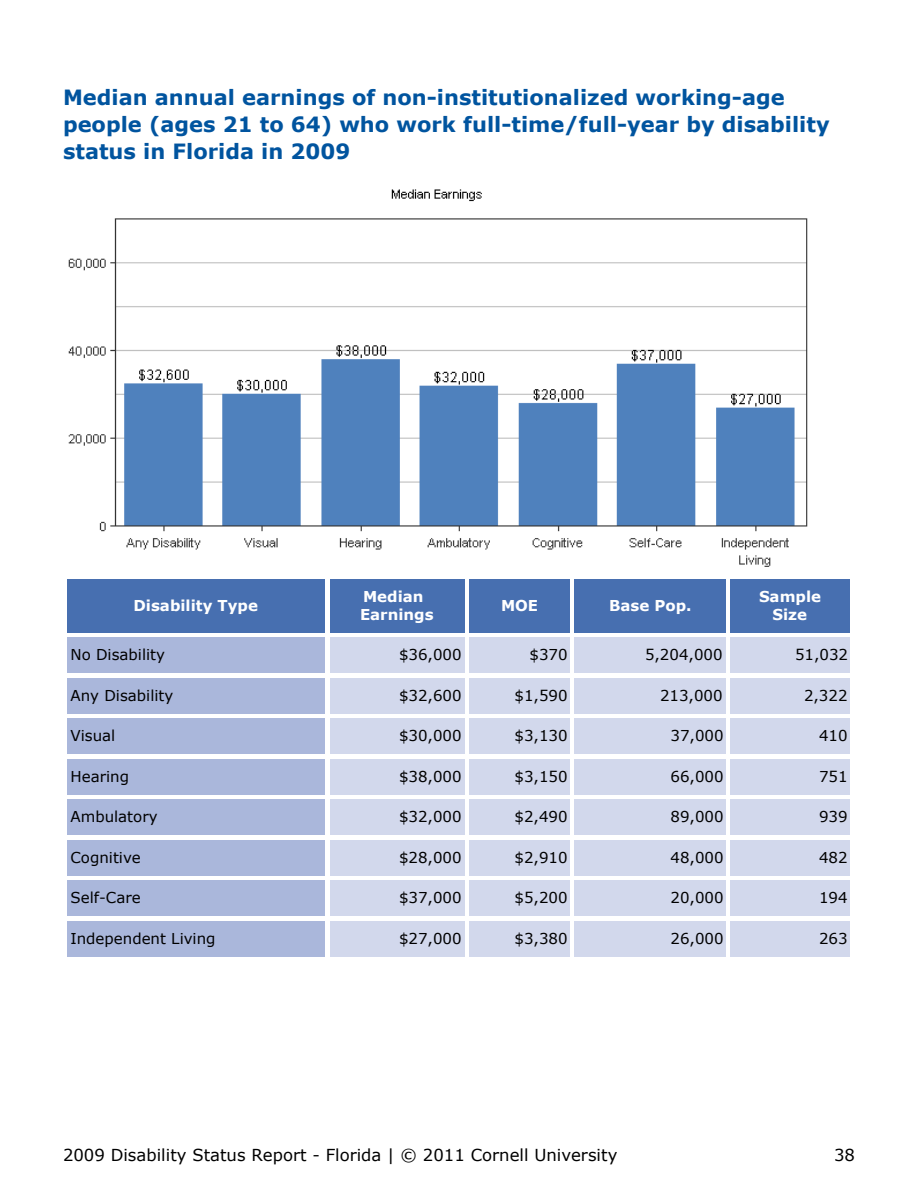
<style>
.page{position:relative;width:918px;height:1188px;background:#fff}
.page>*{position:absolute;margin:0;border:0;box-sizing:border-box;transform-origin:0 0}
.t1{font:700 21px/27px "Verdana";color:#00549f}
.t2{font:16.5px "Verdana";color:#000}
.t3{font:15px "Verdana";color:#000}
.t4{font:700 15px/18px "Verdana";color:#fff}
</style>
<div class="page">
<img style="left:68px;top:189px;width:740px;height:378px">
<div style="left:68px;top:579px;width:258px;height:54px;background:#476fb0"></div>
<div style="left:330px;top:579px;width:135px;height:54px;background:#476fb0"></div>
<div style="left:470px;top:579px;width:100px;height:54px;background:#476fb0"></div>
<div style="left:574px;top:579px;width:152px;height:54px;background:#476fb0"></div>
<div style="left:730px;top:579px;width:120px;height:54px;background:#476fb0"></div>
<div style="left:68px;top:638px;width:258px;height:36px;background:#aab7db"></div>
<div style="left:330px;top:638px;width:135px;height:36px;background:#d2d8ec"></div>
<div style="left:470px;top:638px;width:100px;height:36px;background:#d2d8ec"></div>
<div style="left:574px;top:638px;width:152px;height:36px;background:#d2d8ec"></div>
<div style="left:730px;top:638px;width:120px;height:36px;background:#d2d8ec"></div>
<div style="left:68px;top:678px;width:258px;height:36px;background:#aab7db"></div>
<div style="left:330px;top:678px;width:135px;height:36px;background:#d2d8ec"></div>
<div style="left:470px;top:678px;width:100px;height:36px;background:#d2d8ec"></div>
<div style="left:574px;top:678px;width:152px;height:36px;background:#d2d8ec"></div>
<div style="left:730px;top:678px;width:120px;height:36px;background:#d2d8ec"></div>
<div style="left:68px;top:718px;width:258px;height:36px;background:#aab7db"></div>
<div style="left:330px;top:718px;width:135px;height:36px;background:#d2d8ec"></div>
<div style="left:470px;top:718px;width:100px;height:36px;background:#d2d8ec"></div>
<div style="left:574px;top:718px;width:152px;height:36px;background:#d2d8ec"></div>
<div style="left:730px;top:718px;width:120px;height:36px;background:#d2d8ec"></div>
<div style="left:68px;top:759px;width:258px;height:36px;background:#aab7db"></div>
<div style="left:330px;top:759px;width:135px;height:36px;background:#d2d8ec"></div>
<div style="left:470px;top:759px;width:100px;height:36px;background:#d2d8ec"></div>
<div style="left:574px;top:759px;width:152px;height:36px;background:#d2d8ec"></div>
<div style="left:730px;top:759px;width:120px;height:36px;background:#d2d8ec"></div>
<div style="left:68px;top:800px;width:258px;height:36px;background:#aab7db"></div>
<div style="left:330px;top:800px;width:135px;height:36px;background:#d2d8ec"></div>
<div style="left:470px;top:800px;width:100px;height:36px;background:#d2d8ec"></div>
<div style="left:574px;top:800px;width:152px;height:36px;background:#d2d8ec"></div>
<div style="left:730px;top:800px;width:120px;height:36px;background:#d2d8ec"></div>
<div style="left:68px;top:840px;width:258px;height:36px;background:#aab7db"></div>
<div style="left:330px;top:840px;width:135px;height:36px;background:#d2d8ec"></div>
<div style="left:470px;top:840px;width:100px;height:36px;background:#d2d8ec"></div>
<div style="left:574px;top:840px;width:152px;height:36px;background:#d2d8ec"></div>
<div style="left:730px;top:840px;width:120px;height:36px;background:#d2d8ec"></div>
<div style="left:68px;top:880px;width:258px;height:36px;background:#aab7db"></div>
<div style="left:330px;top:880px;width:135px;height:36px;background:#d2d8ec"></div>
<div style="left:470px;top:880px;width:100px;height:36px;background:#d2d8ec"></div>
<div style="left:574px;top:880px;width:152px;height:36px;background:#d2d8ec"></div>
<div style="left:730px;top:880px;width:120px;height:36px;background:#d2d8ec"></div>
<div style="left:68px;top:921px;width:258px;height:36px;background:#aab7db"></div>
<div style="left:330px;top:921px;width:135px;height:36px;background:#d2d8ec"></div>
<div style="left:470px;top:921px;width:100px;height:36px;background:#d2d8ec"></div>
<div style="left:574px;top:921px;width:152px;height:36px;background:#d2d8ec"></div>
<div style="left:730px;top:921px;width:120px;height:36px;background:#d2d8ec"></div>
<h1 class="t1" style="left:63px;top:86px;width:768px">Median annual earnings of non-institutionalized working-age people (ages 21 to 64) who work full-time/full-year by disability status in Florida in 2009</h1>
<p class="t4" style="left:134px;top:597px;width:126px">Disability Type</p>
<p class="t4" style="left:360px;top:588px;width:75px">Median<br>Earnings</p>
<p class="t4" style="left:501px;top:597px;width:39px">MOE</p>
<p class="t4" style="left:609px;top:597px;width:84px">Base Pop.</p>
<p class="t4" style="left:759px;top:588px;width:64px;text-align:center">Sample<br>Size</p>
<p class="t3" style="left:70px;top:649px;width:96px">No Disability</p>
<p class="t3" style="left:399px;top:649px;width:64px">$36,000</p>
<p class="t3" style="left:530px;top:649px;width:40px">$370</p>
<p class="t3" style="left:645px;top:649px;width:79px">5,204,000</p>
<p class="t3" style="left:795px;top:649px;width:55px">51,032</p>
<p class="t3" style="left:70px;top:689px;width:104px">Any Disability</p>
<p class="t3" style="left:399px;top:689px;width:64px">$32,600</p>
<p class="t3" style="left:514px;top:689px;width:55px">$1,590</p>
<p class="t3" style="left:660px;top:689px;width:64px">213,000</p>
<p class="t3" style="left:804px;top:689px;width:45px">2,322</p>
<p class="t3" style="left:70px;top:730px;width:46px">Visual</p>
<p class="t3" style="left:399px;top:730px;width:64px">$30,000</p>
<p class="t3" style="left:514px;top:730px;width:55px">$3,130</p>
<p class="t3" style="left:670px;top:730px;width:55px">37,000</p>
<p class="t3" style="left:819px;top:730px;width:30px">410</p>
<p class="t3" style="left:70px;top:770px;width:60px">Hearing</p>
<p class="t3" style="left:399px;top:770px;width:64px">$38,000</p>
<p class="t3" style="left:514px;top:770px;width:55px">$3,150</p>
<p class="t3" style="left:670px;top:770px;width:55px">66,000</p>
<p class="t3" style="left:819px;top:770px;width:30px">751</p>
<p class="t3" style="left:70px;top:811px;width:89px">Ambulatory</p>
<p class="t3" style="left:399px;top:811px;width:64px">$32,000</p>
<p class="t3" style="left:514px;top:811px;width:55px">$2,490</p>
<p class="t3" style="left:670px;top:811px;width:55px">89,000</p>
<p class="t3" style="left:819px;top:811px;width:30px">939</p>
<p class="t3" style="left:70px;top:851px;width:72px">Cognitive</p>
<p class="t3" style="left:399px;top:851px;width:64px">$28,000</p>
<p class="t3" style="left:514px;top:851px;width:55px">$2,910</p>
<p class="t3" style="left:670px;top:851px;width:55px">48,000</p>
<p class="t3" style="left:819px;top:851px;width:30px">482</p>
<p class="t3" style="left:70px;top:892px;width:72px">Self-Care</p>
<p class="t3" style="left:399px;top:892px;width:64px">$37,000</p>
<p class="t3" style="left:514px;top:892px;width:55px">$5,200</p>
<p class="t3" style="left:670px;top:892px;width:55px">20,000</p>
<p class="t3" style="left:819px;top:892px;width:30px">194</p>
<p class="t3" style="left:70px;top:932px;width:147px">Independent Living</p>
<p class="t3" style="left:399px;top:932px;width:64px">$27,000</p>
<p class="t3" style="left:514px;top:932px;width:55px">$3,380</p>
<p class="t3" style="left:670px;top:932px;width:55px">26,000</p>
<p class="t3" style="left:819px;top:932px;width:30px">263</p>
<p class="t2" style="left:63px;top:1148px;width:556px">2009 Disability Status Report - Florida | © 2011 Cornell University</p>
<p class="t2" style="left:834px;top:1148px;width:22px">38</p>
</div>
